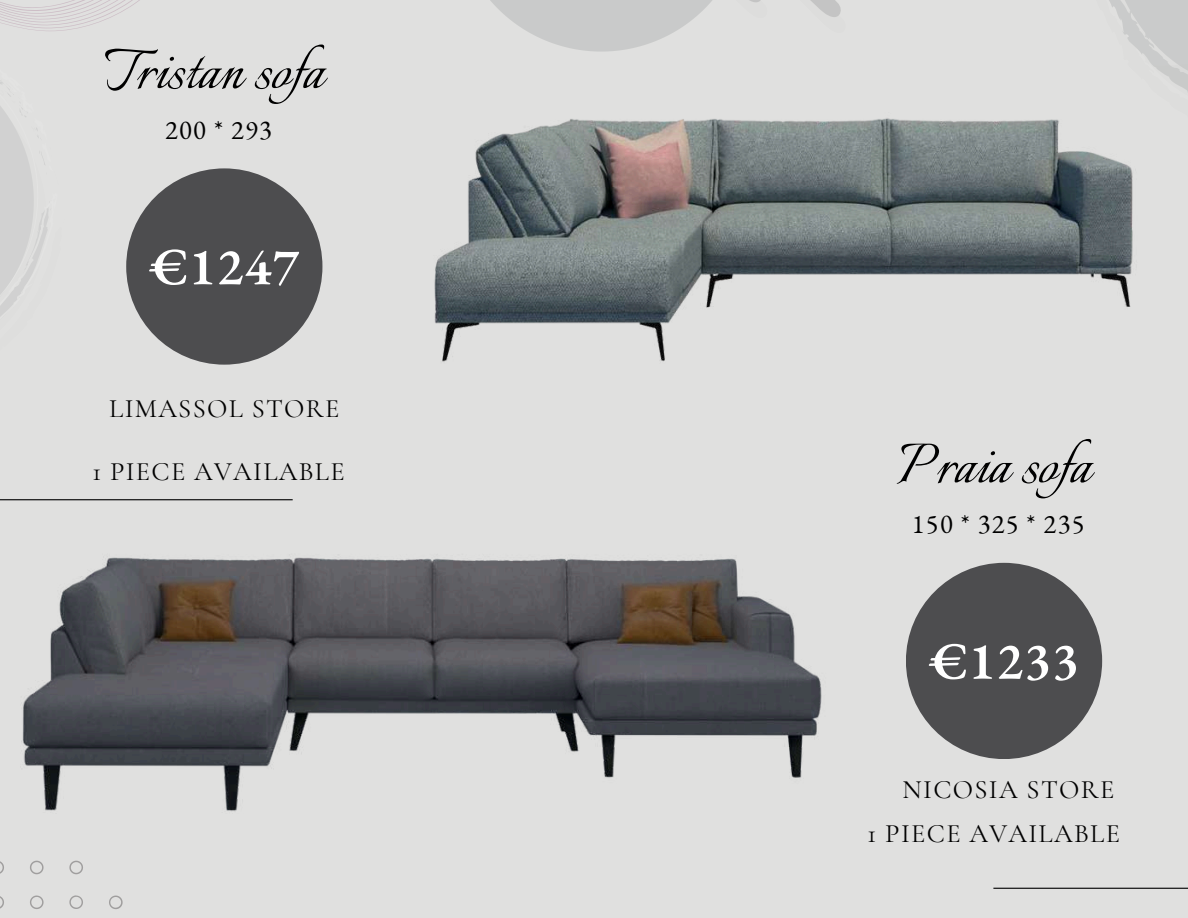
<style>
.page{position:relative;width:1188px;height:918px;background:#e0e0df}
.page>*{position:absolute;margin:0;border:0;box-sizing:border-box;transform-origin:0 0}
.t1{font:71.1px "Italianno";color:#000}
.t2{font:600 52.5px "EB Garamond";letter-spacing:.015em;color:#fff}
.t3{font:26.55px "Cormorant Garamond";letter-spacing:.05em;color:#000}
.t4{font:26.55px "EB Garamond";letter-spacing:.05em;color:#000}
</style>
<div class="page">
<svg style="left:1109px;top:0;width:79px;height:92px"></svg>
<svg style="left:490px;top:0;width:351px;height:51px"></svg>
<svg style="left:0;top:0;width:251px;height:364px"></svg>
<svg style="left:0;top:861px;width:123px;height:48px"></svg>
<hr style="left:993px;top:888px;width:195px;height:1px;background:#000">
<div style="left:906px;top:563px;width:196px;height:196px;background:#4d4d4f;border-radius:50%"></div>
<hr style="left:0;top:499px;width:293px;height:1px;background:#000">
<img style="left:21px;top:557px;width:801px;height:254px">
<img style="left:434px;top:118px;width:699px;height:244px">
<div style="left:126px;top:168px;width:196px;height:197px;background:#4d4d4f;border-radius:50%"></div>
<h1 class="t1" style="left:104px;top:31px;width:243px">Tristan sofa</h1>
<p class="t4" style="left:165px;top:112px;width:108px">200 * 293</p>
<h2 class="t2" style="left:150px;top:231px;width:151px">€1247</h2>
<p class="t3" style="left:109px;top:393px;width:232px">LIMASSOL STORE</p>
<p class="t3" style="left:92px;top:456px;width:254px">1 PIECE AVAILABLE</p>
<h1 class="t1" style="left:897px;top:425px;width:217px">Praia sofa</h1>
<p class="t4" style="left:912px;top:507px;width:174px">150 * 325 * 235</p>
<h2 class="t2" style="left:929px;top:626px;width:151px">€1233</h2>
<p class="t3" style="left:903px;top:774px;width:213px">NICOSIA STORE</p>
<p class="t3" style="left:868px;top:817px;width:254px">1 PIECE AVAILABLE</p>
</div>
